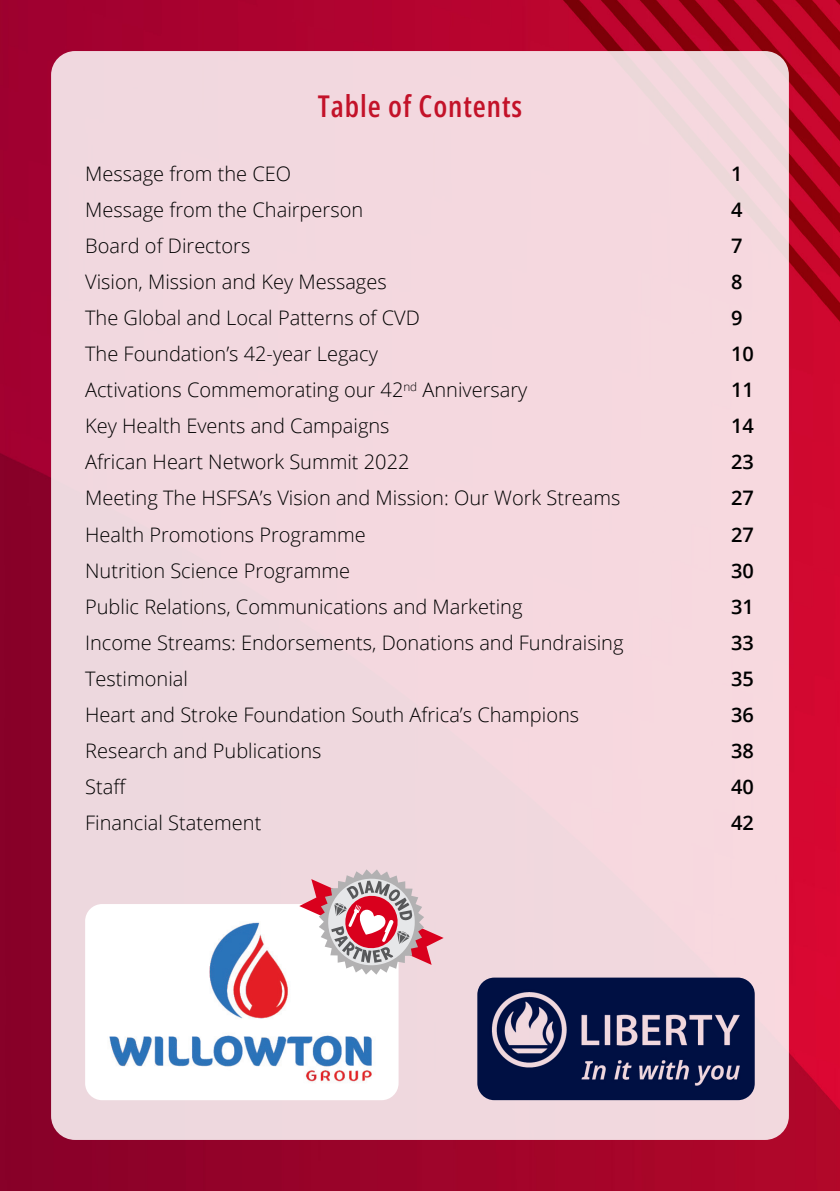
<style>
.page{position:relative;width:840px;height:1191px;background:#fff}
.page>*{position:absolute;margin:0;border:0;box-sizing:border-box;transform-origin:0 0}
.Heading_2{font:600 30px "Open Sans Condensed";letter-spacing:.03em;color:#c31229}
.body{font:300 20px "Open Sans";color:#000}
.body-2{font:600 20px "Open Sans";color:#000}
</style>
<div class="page">
<img style="left:0;top:0;width:839px;height:1191px">
<div style="left:51px;top:51px;width:737px;height:1089px;background:#f3d8df;border-radius:24px"></div>
<img style="left:477px;top:977px;width:277px;height:123px">
<div style="left:85px;top:904px;width:313px;height:196px;background:#fff;border-radius:17px"></div>
<img style="left:109px;top:922px;width:268px;height:160px">
<svg style="left:299px;top:869px;width:144px;height:105px"></svg>
<p class="Heading_2" style="left:318px;top:86px;width:206px">Table of Contents</p>
<p class="body" style="left:85px;top:160px;width:207px">Message from the CEO</p>
<p class="body" style="left:85px;top:196px;width:279px">Message from the Chairperson</p>
<p class="body" style="left:85px;top:232px;width:167px">Board of Directors</p>
<p class="body" style="left:85px;top:268px;width:303px">Vision, Mission and Key Messages</p>
<p class="body" style="left:85px;top:304px;width:336px">The Global and Local Patterns of CVD</p>
<p class="body" style="left:85px;top:340px;width:294px">The Foundation’s 42-year Legacy</p>
<p class="body" style="left:85px;top:376px;width:443px">Activations Commemorating our 42<sup>nd</sup> Anniversary</p>
<p class="body" style="left:85px;top:412px;width:306px">Key Health Events and Campaigns</p>
<p class="body" style="left:85px;top:448px;width:326px">African Heart Network Summit 2022</p>
<p class="body" style="left:85px;top:484px;width:536px">Meeting The HSFSA’s Vision and Mission: Our Work Streams</p>
<p class="body" style="left:85px;top:520px;width:282px">Health Promotions Programme</p>
<p class="body" style="left:85px;top:556px;width:266px">Nutrition Science Programme</p>
<p class="body" style="left:85px;top:592px;width:438px">Public Relations, Communications and Marketing</p>
<p class="body" style="left:85px;top:628px;width:539px">Income Streams: Endorsements, Donations and Fundraising</p>
<p class="body" style="left:85px;top:664px;width:104px">Testimonial</p>
<p class="body" style="left:85px;top:700px;width:495px">Heart and Stroke Foundation South Africa’s Champions</p>
<p class="body" style="left:85px;top:736px;width:238px">Research and Publications</p>
<p class="body" style="left:85px;top:772px;width:43px">Staff</p>
<p class="body" style="left:85px;top:808px;width:178px">Financial Statement</p>
<p class="body-2" style="left:730px;top:160px;width:13px">1</p>
<p class="body-2" style="left:730px;top:196px;width:13px">4</p>
<p class="body-2" style="left:730px;top:232px;width:13px">7</p>
<p class="body-2" style="left:730px;top:268px;width:13px">8</p>
<p class="body-2" style="left:730px;top:304px;width:13px">9</p>
<p class="body-2" style="left:730px;top:340px;width:24px">10</p>
<p class="body-2" style="left:730px;top:376px;width:24px">11</p>
<p class="body-2" style="left:730px;top:412px;width:24px">14</p>
<p class="body-2" style="left:730px;top:448px;width:24px">23</p>
<p class="body-2" style="left:730px;top:484px;width:24px">27</p>
<p class="body-2" style="left:730px;top:520px;width:24px">27</p>
<p class="body-2" style="left:730px;top:556px;width:24px">30</p>
<p class="body-2" style="left:730px;top:592px;width:24px">31</p>
<p class="body-2" style="left:730px;top:628px;width:24px">33</p>
<p class="body-2" style="left:730px;top:664px;width:24px">35</p>
<p class="body-2" style="left:730px;top:700px;width:24px">36</p>
<p class="body-2" style="left:730px;top:736px;width:24px">38</p>
<p class="body-2" style="left:730px;top:772px;width:24px">40</p>
<p class="body-2" style="left:730px;top:808px;width:24px">42</p>
</div>
